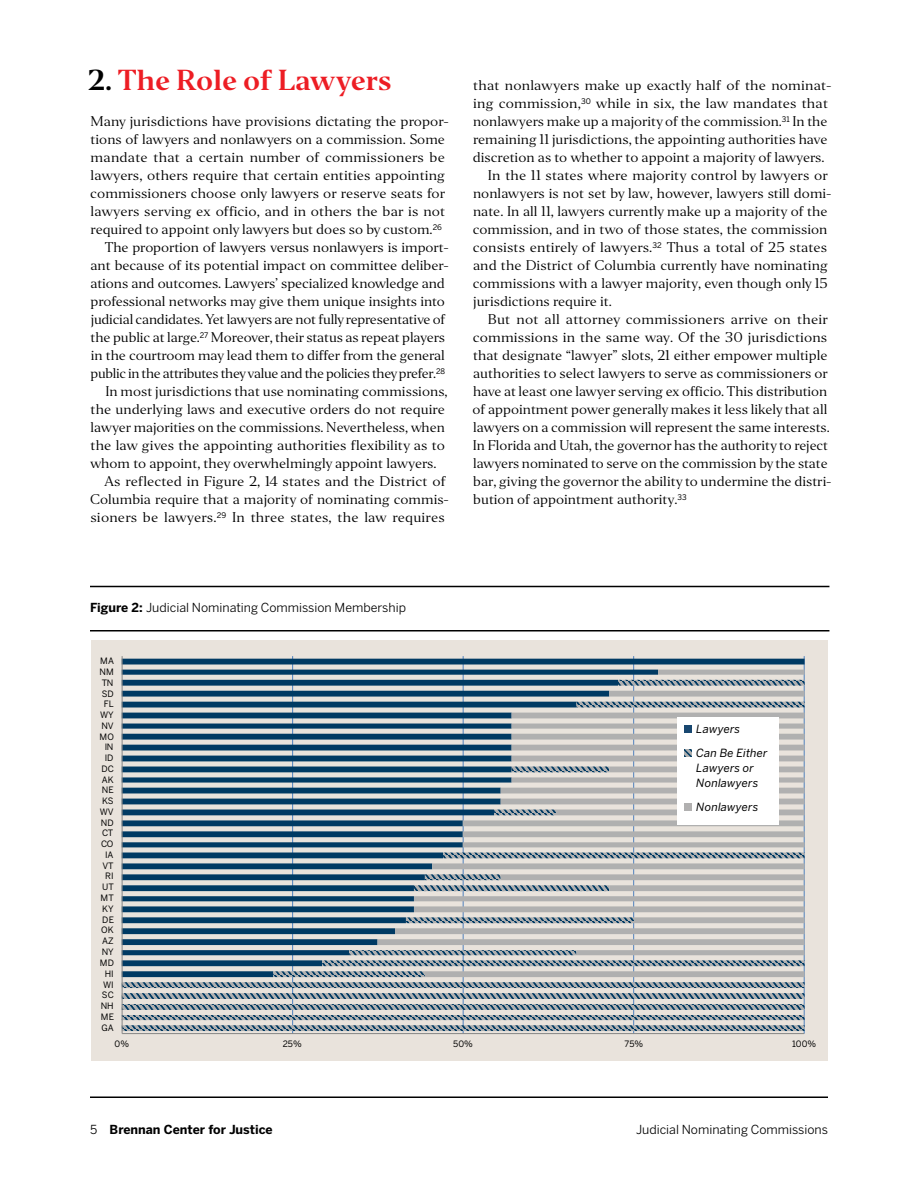
<style>
.page{position:relative;width:918px;height:1188px;background:#fff}
.page>*{position:absolute;margin:0;border:0;box-sizing:border-box;transform-origin:0 0}
.t1{font:700 27px "Editor";color:#ed1d24}
.t2{font:13.2px "Editor";color:#000}
.t3{font:13.2px "Editor";letter-spacing:-.025em;color:#000}
.t4{font:12.3px "Benton Sans";color:#000}
.t5{font:700 12.3px "Benton Sans";color:#000}
.t6{font:italic 11.25px/24px "Benton Sans";letter-spacing:.015em;color:#000}
.t7{font:8.7px "Benton Sans";color:#000}
.s1{color:#000}
.s2{font-weight:700}
.s3{font-weight:400}
</style>
<div class="page">
<hr style="left:90px;top:1096px;width:738px;height:2px;background:#000">
<div style="left:91px;top:641px;width:737px;height:420px;background:#e9e3dc"></div>
<hr style="left:292px;top:656px;width:1px;height:378px;background:#4f81bd">
<hr style="left:463px;top:656px;width:1px;height:378px;background:#4f81bd">
<hr style="left:633px;top:656px;width:1px;height:378px;background:#4f81bd">
<hr style="left:804px;top:656px;width:1px;height:378px;background:#4f81bd">
<svg style="left:123px;top:659px;width:682px;height:21px"></svg>
<svg style="left:123px;top:680px;width:682px;height:351px"></svg>
<svg style="left:378px;top:670px;width:427px;height:307px"></svg>
<hr style="left:122px;top:1033px;width:682px;height:1px;background:#868686">
<hr style="left:122px;top:656px;width:1px;height:378px;background:#868686">
<hr style="left:90px;top:586px;width:739px;height:1px;background:#000">
<hr style="left:90px;top:630px;width:739px;height:2px;background:#000">
<div style="left:677px;top:717px;width:102px;height:108px;background:#fff"></div>
<div style="left:684px;top:725px;width:8px;height:8px;background:#184770"></div>
<svg style="left:684px;top:749px;width:8px;height:8px"></svg>
<div style="left:684px;top:803px;width:8px;height:8px;background:#b1b0b0"></div>
<h1 class="t1" style="left:88px;top:63px;width:305px"><span class="s1">2.</span> The Role of Lawyers</h1>
<p class="t2" style="left:90px;top:113px;width:360px">Many jurisdictions have provisions dictating the propor-</p>
<p class="t2" style="left:91px;top:131px;width:356px">tions of lawyers and nonlawyers on a commission. Some</p>
<p class="t2" style="left:91px;top:149px;width:356px">mandate that a certain number of commissioners be</p>
<p class="t2" style="left:91px;top:167px;width:356px">lawyers, others require that certain entities appointing</p>
<p class="t2" style="left:90px;top:185px;width:357px">commissioners choose only lawyers or reserve seats for</p>
<p class="t2" style="left:91px;top:203px;width:356px">lawyers serving ex officio, and in others the bar is not</p>
<p class="t2" style="left:91px;top:221px;width:353px">required to appoint only lawyers but does so by custom.<sup>26</sup></p>
<p class="t2" style="left:105px;top:239px;width:345px">The proportion of lawyers versus nonlawyers is import-</p>
<p class="t2" style="left:91px;top:257px;width:360px">ant because of its potential impact on committee deliber-</p>
<p class="t2" style="left:91px;top:275px;width:356px">ations and outcomes. Lawyers’ specialized knowledge and</p>
<p class="t2" style="left:91px;top:293px;width:356px">professional networks may give them unique insights into</p>
<p class="t2" style="left:91px;top:311px;width:356px">judicial candidates. Yet lawyers are not fully representative of</p>
<p class="t2" style="left:91px;top:329px;width:356px">the public at large.<sup>27</sup> Moreover, their status as repeat players</p>
<p class="t2" style="left:91px;top:347px;width:356px">in the courtroom may lead them to differ from the general</p>
<p class="t3" style="left:91px;top:365px;width:356px">public in the attributes they value and the policies they prefer.<sup>28</sup></p>
<p class="t2" style="left:105px;top:383px;width:344px">In most jurisdictions that use nominating commissions,</p>
<p class="t2" style="left:91px;top:401px;width:356px">the underlying laws and executive orders do not require</p>
<p class="t2" style="left:91px;top:419px;width:356px">lawyer majorities on the commissions. Nevertheless, when</p>
<p class="t2" style="left:91px;top:437px;width:356px">the law gives the appointing authorities flexibility as to</p>
<p class="t2" style="left:90px;top:455px;width:348px">whom to appoint, they overwhelmingly appoint lawyers.</p>
<p class="t2" style="left:104px;top:473px;width:343px">As reflected in Figure 2, 14 states and the District of</p>
<p class="t2" style="left:90px;top:491px;width:360px">Columbia require that a majority of nominating commis-</p>
<p class="t2" style="left:90px;top:509px;width:356px">sioners be lawyers.<sup>29</sup> In three states, the law requires</p>
<p class="t2" style="left:473px;top:77px;width:359px">that nonlawyers make up exactly half of the nominat-</p>
<p class="t2" style="left:473px;top:95px;width:356px">ing commission,<sup>30</sup> while in six, the law mandates that</p>
<p class="t2" style="left:473px;top:113px;width:356px">nonlawyers make up a majority of the commission.<sup>31</sup> In the</p>
<p class="t2" style="left:473px;top:131px;width:356px">remaining 11 jurisdictions, the appointing authorities have</p>
<p class="t2" style="left:473px;top:149px;width:353px">discretion as to whether to appoint a majority of lawyers.</p>
<p class="t2" style="left:488px;top:167px;width:342px">In the 11 states where majority control by lawyers or</p>
<p class="t2" style="left:473px;top:185px;width:359px">nonlawyers is not set by law, however, lawyers still domi-</p>
<p class="t2" style="left:473px;top:203px;width:356px">nate. In all 11, lawyers currently make up a majority of the</p>
<p class="t2" style="left:473px;top:221px;width:356px">commission, and in two of those states, the commission</p>
<p class="t2" style="left:473px;top:239px;width:356px">consists entirely of lawyers.<sup>32</sup> Thus a total of 25 states</p>
<p class="t2" style="left:473px;top:257px;width:356px">and the District of Columbia currently have nominating</p>
<p class="t2" style="left:473px;top:275px;width:357px">commissions with a lawyer majority, even though only 15</p>
<p class="t2" style="left:473px;top:293px;width:140px">jurisdictions require it.</p>
<p class="t2" style="left:488px;top:311px;width:342px">But not all attorney commissioners arrive on their</p>
<p class="t2" style="left:473px;top:329px;width:356px">commissions in the same way. Of the 30 jurisdictions</p>
<p class="t2" style="left:473px;top:347px;width:356px">that designate “lawyer” slots, 21 either empower multiple</p>
<p class="t2" style="left:473px;top:365px;width:356px">authorities to select lawyers to serve as commissioners or</p>
<p class="t2" style="left:473px;top:383px;width:356px">have at least one lawyer serving ex officio. This distribution</p>
<p class="t2" style="left:473px;top:401px;width:356px">of appointment power generally makes it less likely that all</p>
<p class="t2" style="left:473px;top:419px;width:358px">lawyers on a commission will represent the same interests.</p>
<p class="t2" style="left:473px;top:437px;width:357px">In Florida and Utah, the governor has the authority to reject</p>
<p class="t2" style="left:473px;top:455px;width:356px">lawyers nominated to serve on the commission by the state</p>
<p class="t2" style="left:473px;top:473px;width:359px">bar, giving the governor the ability to undermine the distri-</p>
<p class="t2" style="left:473px;top:491px;width:215px">bution of appointment authority.<sup>33</sup></p>
<p class="t4" style="left:90px;top:600px;width:318px"><span class="s2">Figure 2:</span> Judicial Nominating Commission Membership</p>
<p class="t7" style="left:100px;top:655px;width:15px">MA</p>
<p class="t7" style="left:100px;top:666px;width:16px">NM</p>
<p class="t7" style="left:102px;top:677px;width:13px">TN</p>
<p class="t7" style="left:102px;top:688px;width:14px">SD</p>
<p class="t7" style="left:104px;top:698px;width:12px">FL</p>
<p class="t7" style="left:100px;top:709px;width:15px">WY</p>
<p class="t7" style="left:101px;top:720px;width:14px">NV</p>
<p class="t7" style="left:100px;top:731px;width:16px">MO</p>
<p class="t7" style="left:105px;top:742px;width:10px">IN</p>
<p class="t7" style="left:105px;top:752px;width:10px">ID</p>
<p class="t7" style="left:101px;top:763px;width:14px">DC</p>
<p class="t7" style="left:102px;top:774px;width:13px">AK</p>
<p class="t7" style="left:102px;top:785px;width:13px">NE</p>
<p class="t7" style="left:102px;top:796px;width:13px">KS</p>
<p class="t7" style="left:100px;top:807px;width:15px">WV</p>
<p class="t7" style="left:101px;top:817px;width:14px">ND</p>
<p class="t7" style="left:102px;top:828px;width:13px">CT</p>
<p class="t7" style="left:101px;top:839px;width:14px">CO</p>
<p class="t7" style="left:105px;top:850px;width:10px">IA</p>
<p class="t7" style="left:102px;top:861px;width:13px">VT</p>
<p class="t7" style="left:105px;top:871px;width:10px">RI</p>
<p class="t7" style="left:102px;top:882px;width:14px">UT</p>
<p class="t7" style="left:101px;top:893px;width:15px">MT</p>
<p class="t7" style="left:102px;top:904px;width:13px">KY</p>
<p class="t7" style="left:102px;top:915px;width:13px">DE</p>
<p class="t7" style="left:101px;top:925px;width:14px">OK</p>
<p class="t7" style="left:102px;top:936px;width:13px">AZ</p>
<p class="t7" style="left:102px;top:947px;width:14px">NY</p>
<p class="t7" style="left:100px;top:958px;width:16px">MD</p>
<p class="t7" style="left:105px;top:969px;width:11px">HI</p>
<p class="t7" style="left:103px;top:980px;width:12px">WI</p>
<p class="t7" style="left:102px;top:990px;width:13px">SC</p>
<p class="t7" style="left:101px;top:1001px;width:15px">NH</p>
<p class="t7" style="left:101px;top:1012px;width:15px">ME</p>
<p class="t7" style="left:101px;top:1023px;width:14px">GA</p>
<p class="t6" style="left:696px;top:717px;width:73px">Lawyers<br>Can Be Either</p>
<p class="t6" style="left:696px;top:760px;width:64px;line-height:15px">Lawyers or<br>Nonlawyers</p>
<p class="t6" style="left:696px;top:795px;width:64px">Nonlawyers</p>
<p class="t7" style="left:115px;top:1039px;width:16px">0%</p>
<p class="t7" style="left:283px;top:1039px;width:20px">25%</p>
<p class="t7" style="left:453px;top:1039px;width:21px">50%</p>
<p class="t7" style="left:624px;top:1039px;width:20px">75%</p>
<p class="t7" style="left:792px;top:1039px;width:26px">100%</p>
<p class="t5" style="left:90px;top:1122px;width:184px"><span class="s3">5</span> Brennan Center for Justice</p>
<p class="t4" style="left:636px;top:1122px;width:193px">Judicial Nominating Commissions</p>
</div>
